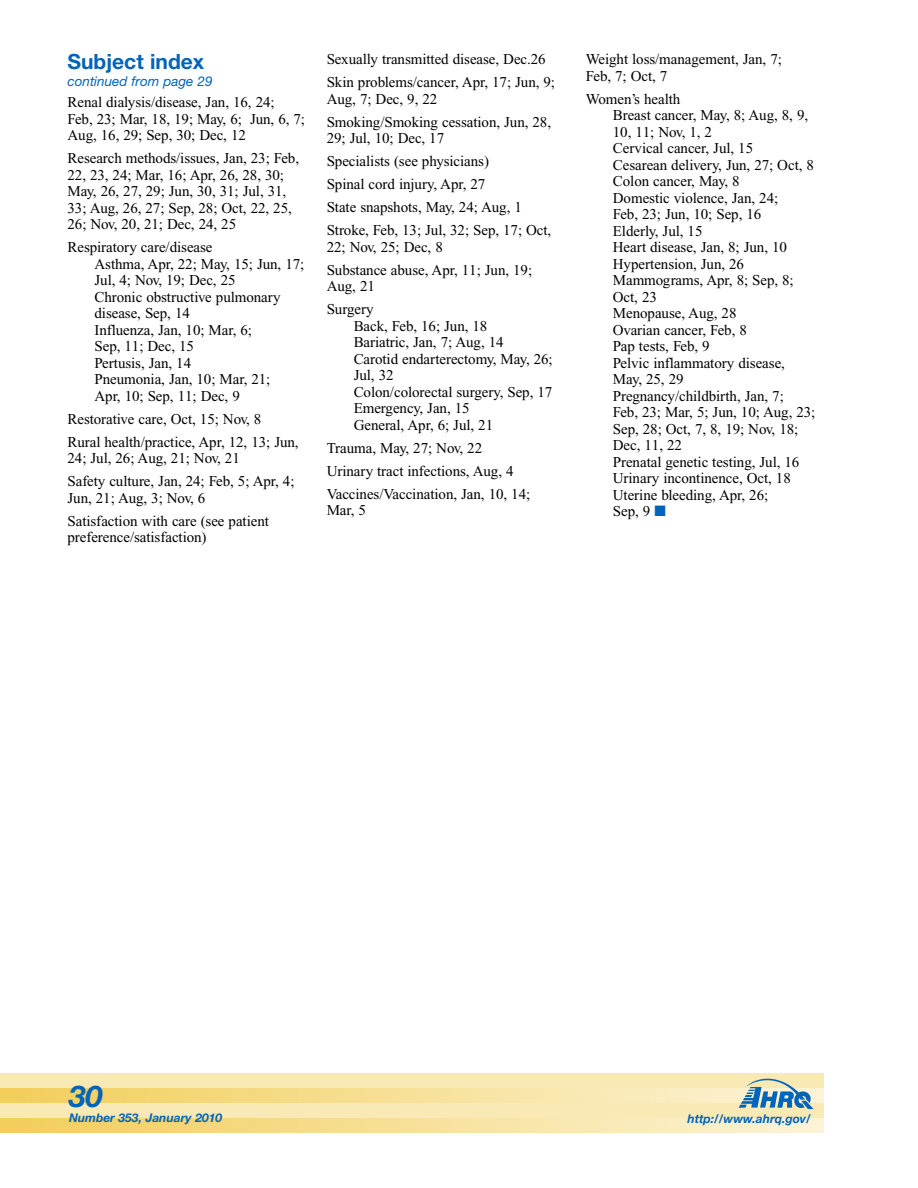
<style>
.page{position:relative;width:918px;height:1188px;background:#fff}
.page>*{position:absolute;margin:0;border:0;box-sizing:border-box;transform-origin:0 0}
.t1{font:italic 700 30px "Helvetica Neue";color:#0064ba}
.t2{font:700 21px "Helvetica Neue";color:#0064ba}
.t3{font:15px/16.5px "Times New Roman";letter-spacing:-.005em;color:#000}
.t4{font:italic 13.5px "Helvetica Neue";color:#0064ba}
.t5{font:italic 700 12px "Helvetica Neue";color:#0064ba}
.s1{color:#0064ba}
</style>
<div class="page">
<div style="left:0;top:1073px;width:823px;height:59px;background:#f9e9b4"></div>
<svg style="left:0;top:1089px;width:823px;height:13px"></svg>
<svg style="left:0;top:1119px;width:823px;height:13px"></svg>
<img style="left:736px;top:1078px;width:80px;height:32px">
<h2 class="t2" style="left:68px;top:54px;width:138px">Subject index</h2>
<p class="t4" style="left:68px;top:76px;width:147px">continued from page 29</p>
<p class="t3" style="left:68px;top:95px;width:239px">Renal dialysis/disease, Jan, 16, 24;<br>Feb, 23; Mar, 18, 19; May, 6; Jun, 6, 7;<br>Aug, 16, 29; Sep, 30; Dec, 12</p>
<p class="t3" style="left:68px;top:151px;width:233px">Research methods/issues, Jan, 23; Feb, 22, 23, 24; Mar, 16; Apr, 26, 28, 30; May, 26, 27, 29; Jun, 30, 31; Jul, 31, 33; Aug, 26, 27; Sep, 28; Oct, 22, 25, 26; Nov, 20, 21; Dec, 24, 25</p>
<p class="t3" style="left:95px;top:240px;width:211px;text-indent:-27px">Respiratory care/disease<br>Asthma, Apr, 22; May, 15; Jun, 17;<br>Jul, 4; Nov, 19; Dec, 25<br>Chronic obstructive pulmonary disease, Sep, 14<br>Influenza, Jan, 10; Mar, 6;<br>Sep, 11; Dec, 15<br>Pertusis, Jan, 14<br>Pneumonia, Jan, 10; Mar, 21;<br>Apr, 10; Sep, 11; Dec, 9</p>
<p class="t3" style="left:68px;top:409px;width:233px;line-height:23px">Restorative care, Oct, 15; Nov, 8<br>Rural health/practice, Apr, 12, 13; Jun,</p>
<p class="t3" style="left:68px;top:448px;width:229px;line-height:23px">24; Jul, 26; Aug, 21; Nov, 21<br>Safety culture, Jan, 24; Feb, 5; Apr, 4;</p>
<p class="t3" style="left:68px;top:488px;width:203px;line-height:23px">Jun, 21; Aug, 3; Nov, 6<br>Satisfaction with care (see patient</p>
<p class="t3" style="left:68px;top:530px;width:141px">preference/satisfaction)</p>
<p class="t3" style="left:327px;top:49px;width:230px;line-height:23px">Sexually transmitted disease, Dec.26<br>Skin problems/cancer, Apr, 17; Jun, 9;</p>
<p class="t3" style="left:327px;top:89px;width:226px;line-height:23px">Aug, 7; Dec, 9, 22<br>Smoking/Smoking cessation, Jun, 28,</p>
<p class="t3" style="left:327px;top:128px;width:226px;line-height:23px">29; Jul, 10; Dec, 17<br>Specialists (see physicians)<br>Spinal cord injury, Apr, 27<br>State snapshots, May, 24; Aug, 1<br>Stroke, Feb, 13; Jul, 32; Sep, 17; Oct,</p>
<p class="t3" style="left:327px;top:237px;width:207px;line-height:23px">22; Nov, 25; Dec, 8<br>Substance abuse, Apr, 11; Jun, 19;</p>
<p class="t3" style="left:327px;top:276px;width:50px;line-height:23px">Aug, 21<br>Surgery</p>
<p class="t3" style="left:354px;top:319px;width:201px">Back, Feb, 16; Jun, 18<br>Bariatric, Jan, 7; Aug, 14<br>Carotid endarterectomy, May, 26;<br>Jul, 32<br>Colon/colorectal surgery, Sep, 17<br>Emergency, Jan, 15<br>General, Apr, 6; Jul, 21</p>
<p class="t3" style="left:327px;top:438px;width:205px;line-height:23px">Trauma, May, 27; Nov, 22<br>Urinary tract infections, Aug, 4<br>Vaccines/Vaccination, Jan, 10, 14;</p>
<p class="t3" style="left:327px;top:503px;width:41px">Mar, 5</p>
<p class="t3" style="left:586px;top:53px;width:198px">Weight loss/management, Jan, 7;<br>Feb, 7; Oct, 7</p>
<p class="t3" style="left:613px;top:92px;width:204px;text-indent:-27px">Women’s health<br>Breast cancer, May, 8; Aug, 8, 9,<br>10, 11; Nov, 1, 2<br>Cervical cancer, Jul, 15<br>Cesarean delivery, Jun, 27; Oct, 8<br>Colon cancer, May, 8<br>Domestic violence, Jan, 24;<br>Feb, 23; Jun, 10; Sep, 16<br>Elderly, Jul, 15<br>Heart disease, Jan, 8; Jun, 10<br>Hypertension, Jun, 26<br>Mammograms, Apr, 8; Sep, 8;<br>Oct, 23<br>Menopause, Aug, 28<br>Ovarian cancer, Feb, 8<br>Pap tests, Feb, 9<br>Pelvic inflammatory disease,<br>May, 25, 29<br>Pregnancy/childbirth, Jan, 7;<br>Feb, 23; Mar, 5; Jun, 10; Aug, 23;<br>Sep, 28; Oct, 7, 8, 19; Nov, 18;<br>Dec, 11, 22<br>Prenatal genetic testing, Jul, 16<br>Urinary incontinence, Oct, 18<br>Uterine bleeding, Apr, 26;<br>Sep, 9 <span class="s1">■</span></p>
<h1 class="t1" style="left:69px;top:1085px;width:35px">30</h1>
<p class="t5" style="left:69px;top:1113px;width:155px">Number 353, January 2010</p>
<p class="t5" style="left:687px;top:1115px;width:125px">http://www.ahrq.gov/</p>
</div>
